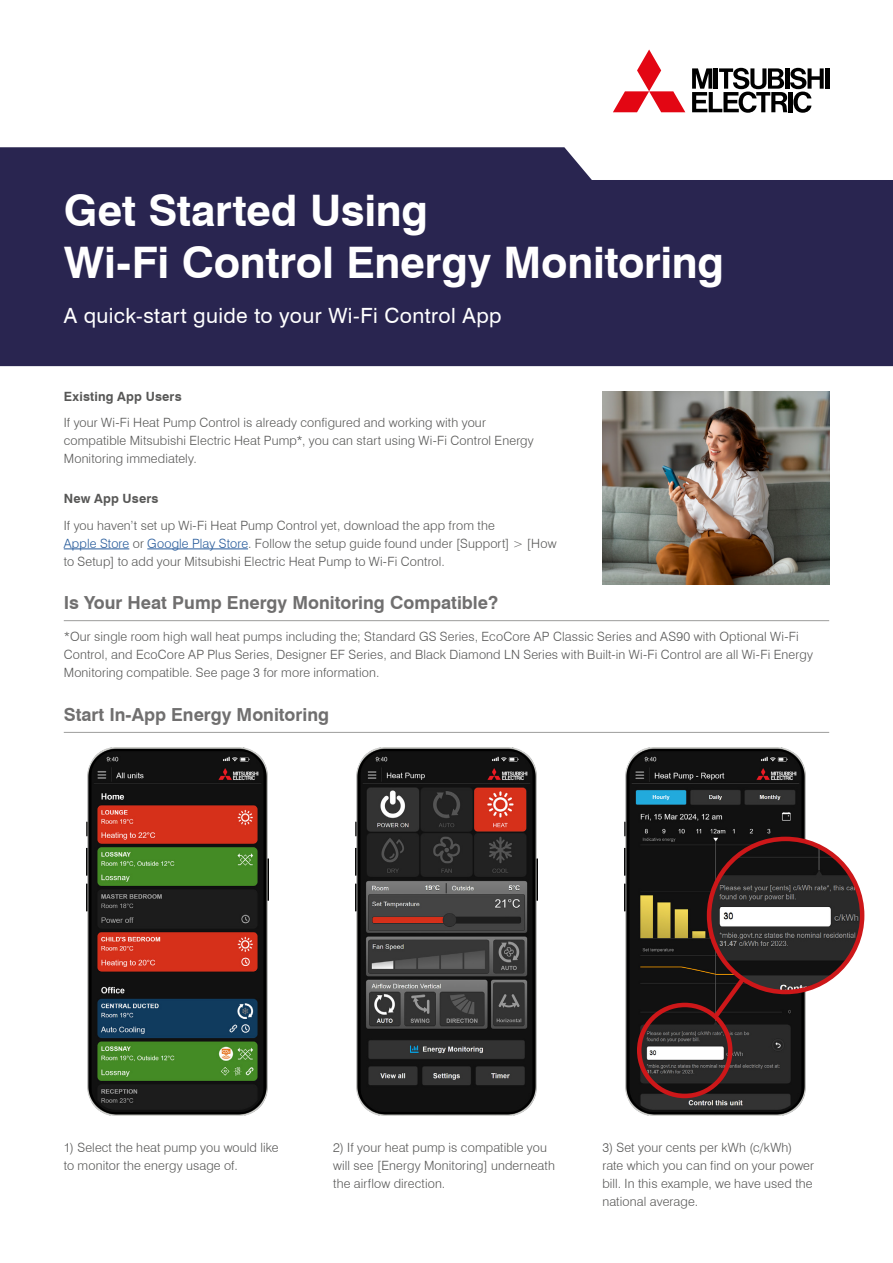
<style>
.page{position:relative;width:893px;height:1263px;background:#fff}
.page>*{position:absolute;margin:0;border:0;box-sizing:border-box;transform-origin:0 0}
.t1{font:700 43.5px/52.2px "Swiss 721 BT";letter-spacing:-.005em;color:#fff}
.t2{font:21px "Swiss 721 BT";letter-spacing:.02em;color:#fff}
.t3{font:700 18px "Swiss 721 BT";color:#706f6f}
.t4{font:300 12.75px/18px "Swiss 721 BT";letter-spacing:.01em;color:#575756}
.t5{font:700 12.75px "Swiss 721 BT";letter-spacing:.015em;color:#575756}
.s1{color:#275b9b}
</style>
<div class="page">
<hr style="left:64px;top:549px;width:65px;height:1px;background:#275b9b">
<hr style="left:147px;top:549px;width:101px;height:1px;background:#275b9b">
<img style="left:86px;top:747px;width:182px;height:368px">
<img style="left:355px;top:747px;width:183px;height:368px">
<img style="left:625px;top:747px;width:182px;height:368px">
<div style="left:0;top:147px;width:893px;height:219px;background:#292550"></div>
<img style="left:709px;top:839px;width:153px;height:153px;border-radius:77px">
<div style="left:707px;top:837px;width:157px;height:157px;border:4px solid #cd1719;border-radius:50%"></div>
<div style="left:637px;top:1003px;width:95px;height:95px;border:4px solid #cd1719;border-radius:50%"></div>
<svg style="left:708px;top:973px;width:41px;height:51px;background:#341513"></svg>
<img style="left:602px;top:391px;width:227px;height:194px">
<hr style="left:64px;top:620px;width:765px;height:1px;background:#9d9d9c">
<hr style="left:64px;top:732px;width:765px;height:1px;background:#9d9d9c">
<svg style="left:613px;top:50px;width:72px;height:62px"></svg>
<hr style="left:825px;top:68px;width:4px;height:21px;background:#000">
<svg style="left:692px;top:68px;width:132px;height:45px"></svg>
<h1 class="t1" style="left:64px;top:184px;width:662px">Get Started Using<br>Wi-Fi Control Energy Monitoring</h1>
<h2 class="t2" style="left:64px;top:303px;width:439px">A quick-start guide to your Wi-Fi Control App</h2>
<p class="t5" style="left:64px;top:389px;width:119px">Existing App Users</p>
<p class="t4" style="left:64px;top:414px;width:472px">If your Wi-Fi Heat Pump Control is already configured and working with your compatible Mitsubishi Electric Heat Pump*, you can start using Wi-Fi Control Energy<br>Monitoring immediately.</p>
<p class="t5" style="left:64px;top:491px;width:96px">New App Users</p>
<p class="t4" style="left:64px;top:516px;width:494px">If you haven’t set up Wi-Fi Heat Pump Control yet, download the app from the<br><span class="s1">Apple Store</span> or <span class="s1">Google Play Store</span>. Follow the setup guide found under [Support] &gt; [How to Setup] to add your Mitsubishi Electric Heat Pump to Wi-Fi Control.</p>
<h3 class="t3" style="left:64px;top:592px;width:436px">Is Your Heat Pump Energy Monitoring Compatible?</h3>
<p class="t4" style="left:64px;top:628px;width:751px">*Our single room high wall heat pumps including the; Standard GS Series, EcoCore AP Classic Series and AS90 with Optional Wi-Fi<br>Control, and EcoCore AP Plus Series, Designer EF Series, and Black Diamond LN Series with Built-in Wi-Fi Control are all Wi-Fi Energy<br>Monitoring compatible. See page 3 for more information.</p>
<h3 class="t3" style="left:64px;top:704px;width:267px">Start In-App Energy Monitoring</h3>
<p class="t4" style="left:64px;top:1138px;width:216px">1) Select the heat pump you would like to monitor the energy usage of.</p>
<p class="t4" style="left:333px;top:1138px;width:223px">2) If your heat pump is compatible you will see [Energy Monitoring] underneath the airflow direction.</p>
<p class="t4" style="left:602px;top:1138px;width:213px">3) Set your cents per kWh (c/kWh) rate which you can find on your power bill. In this example, we have used the national average.</p>
</div>
